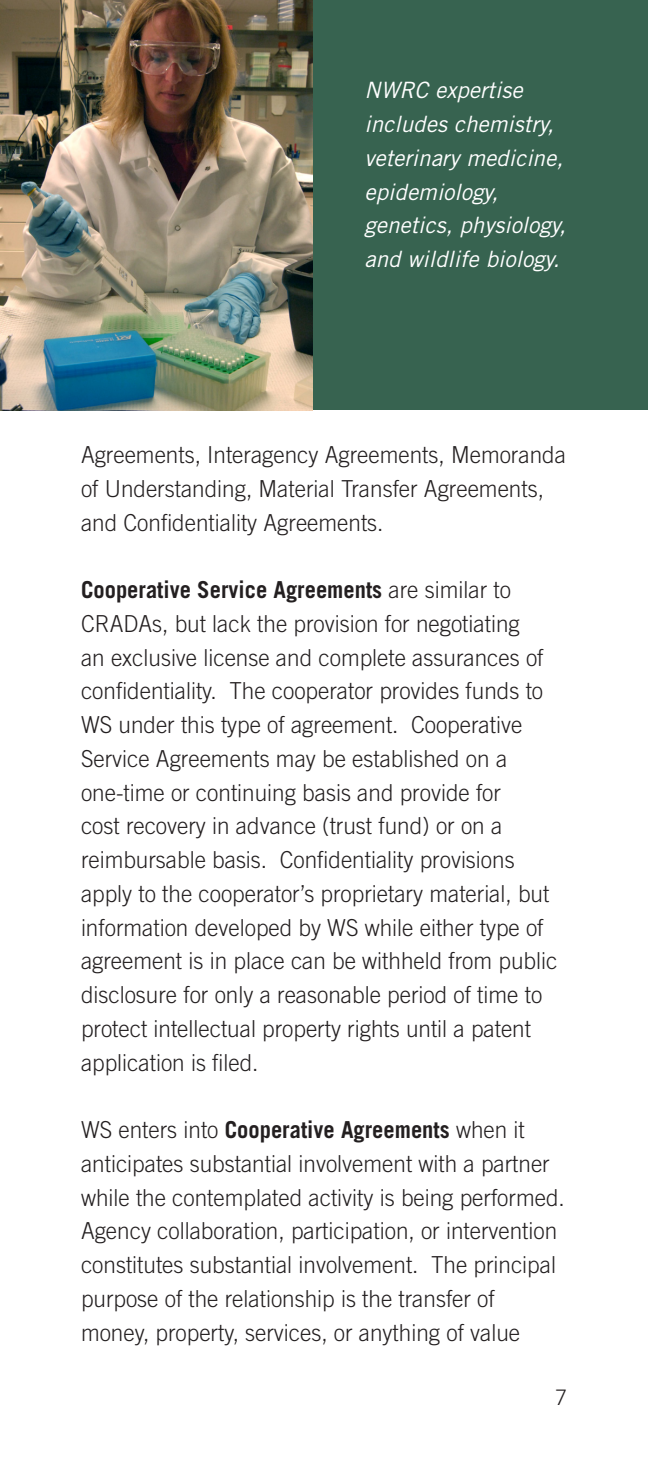
<style>
.page{position:relative;width:648px;height:1458px;background:#fff}
.page>*{position:absolute;margin:0;border:0;box-sizing:border-box;transform-origin:0 0}
.Standard_paragraph_1{font:300 23.4px/33.8px "Trade Gothic";color:#231f20;scale:.96 1}
.t1{font:italic 22.5px/33.8px "Trade Gothic";color:#fff}
.Intro_Text{font:300 21.38px "Trade Gothic";color:#231f20}
.s1{font-weight:700}
</style>
<div class="page">
<div style="left:0;top:0;width:648px;height:410px;background:#376350"></div>
<img style="left:0;top:0;width:313px;height:411px">
<p class="t1" style="left:364px;top:73px;width:203px">NWRC expertise includes chemistry, veterinary medicine, epidemiology, genetics, physiology, and wildlife biology.</p>
<p class="Standard_paragraph_1" style="left:81px;top:438px;width:507px">Agreements, Interagency Agreements, Memoranda of Understanding, Material Transfer Agreements, and Confidentiality Agreements.</p>
<p class="Standard_paragraph_1" style="left:81px;top:573px;width:498px"><span class="s1">Cooperative Service Agreements</span> are similar to CRADAs, but lack the provision for negotiating<br>an exclusive license and complete assurances of confidentiality. The cooperator provides funds to WS under this type of agreement. Cooperative Service Agreements may be established on a one-time or continuing basis and provide for<br>cost recovery in advance (trust fund) or on a reimbursable basis. Confidentiality provisions apply to the cooperator’s proprietary material, but information developed by WS while either type of agreement is in place can be withheld from public disclosure for only a reasonable period of time to protect intellectual property rights until a patent application is filed.</p>
<p class="Standard_paragraph_1" style="left:81px;top:1113px;width:505px">WS enters into <span class="s1">Cooperative Agreements</span> when it anticipates substantial involvement with a partner while the contemplated activity is being performed.<br>Agency collaboration, participation, or intervention constitutes substantial involvement. The principal purpose of the relationship is the transfer of money, property, services, or anything of value</p>
<p class="Intro_Text" style="left:555px;top:1385px;width:13px">7</p>
</div>
